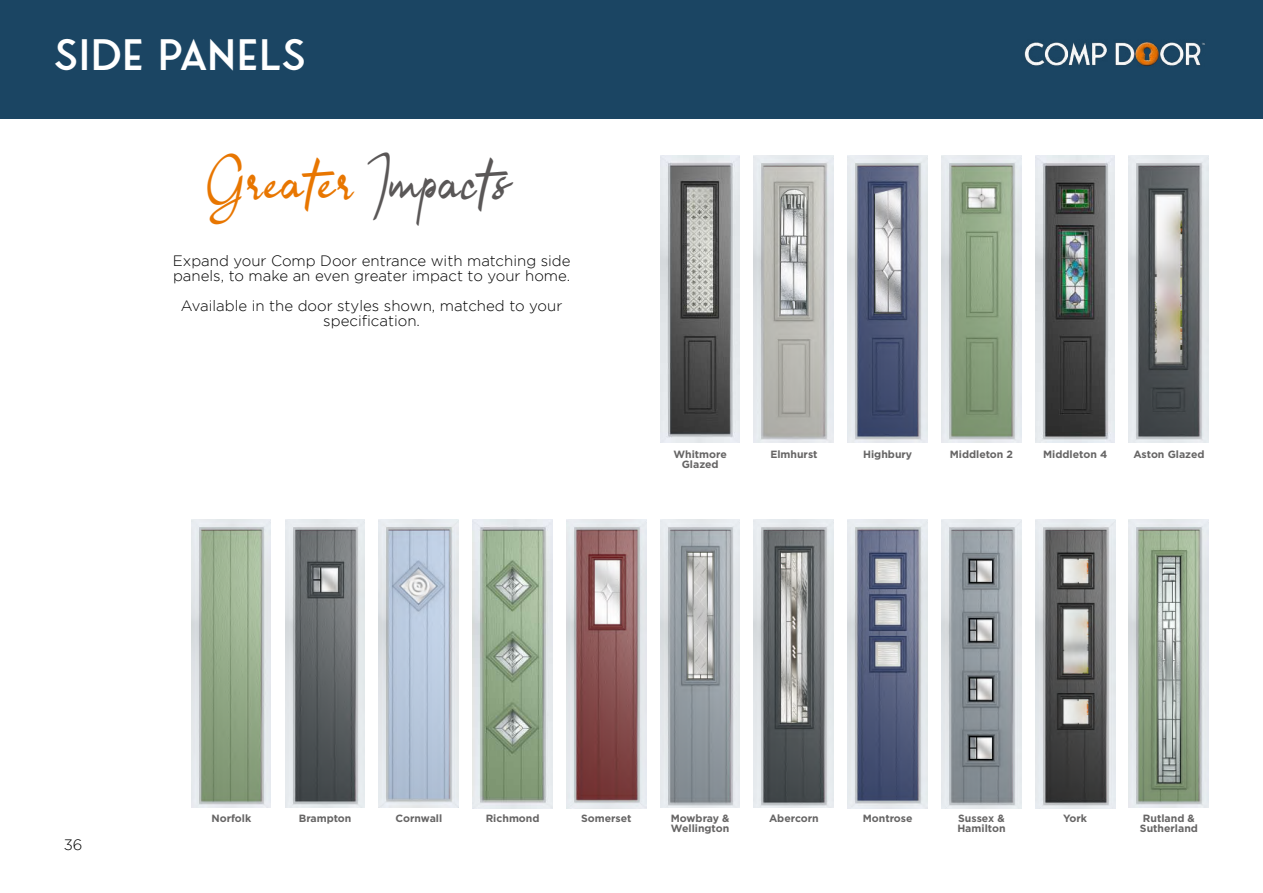
<style>
.page{position:relative;width:1263px;height:893px;background:#fff}
.page>*{position:absolute;margin:0;border:0;box-sizing:border-box;transform-origin:0 0}
.t1{font:300 42px "Fonseca";color:#fff}
.t2{font:40.8px "Bulgatti";letter-spacing:.04em;color:#e87600}
.t3{font:300 15px/15px "Gotham";color:#000}
.t4{font:700 10.5px/10.1px "Gotham";color:#666565}
.s1{color:#5a5757}
</style>
<div class="page">
<div style="left:0;top:0;width:1263px;height:119px;background:#1b4563"></div>
<img style="left:1024px;top:42px;width:181px;height:24px">
<img style="left:660px;top:155px;width:79px;height:288px">
<img style="left:754px;top:155px;width:79px;height:288px">
<img style="left:848px;top:155px;width:79px;height:288px">
<img style="left:941px;top:155px;width:80px;height:288px">
<img style="left:1035px;top:155px;width:80px;height:288px">
<img style="left:1129px;top:155px;width:79px;height:288px">
<img style="left:191px;top:520px;width:80px;height:287px">
<img style="left:285px;top:520px;width:80px;height:287px">
<img style="left:379px;top:520px;width:80px;height:287px">
<img style="left:473px;top:520px;width:79px;height:289px">
<img style="left:660px;top:520px;width:80px;height:287px">
<img style="left:754px;top:520px;width:79px;height:287px">
<img style="left:848px;top:520px;width:79px;height:289px">
<img style="left:941px;top:520px;width:80px;height:289px">
<img style="left:1035px;top:520px;width:80px;height:289px">
<img style="left:1129px;top:520px;width:79px;height:287px">
<img style="left:567px;top:520px;width:79px;height:289px">
<h1 class="t1" style="left:54px;top:30px;width:254px">SIDE PANELS</h1>
<h2 class="t2" style="left:206px;top:164px;width:304px">Greater <span class="s1">Impacts</span></h2>
<h3 class="t3" style="left:173px;top:253px;width:399px">Expand your Comp Door entrance with matching side panels, to make an even greater impact to your home.</h3>
<h3 class="t3" style="left:181px;top:298px;width:383px;text-align:center">Available in the door styles shown, matched to your specification.</h3>
<p class="t4" style="left:673px;top:449px;width:55px;text-align:center">Whitmore<br>Glazed</p>
<p class="t4" style="left:770px;top:449px;width:49px">Elmhurst</p>
<p class="t4" style="left:863px;top:449px;width:51px">Highbury</p>
<p class="t4" style="left:950px;top:449px;width:65px">Middleton 2</p>
<p class="t4" style="left:1043px;top:449px;width:66px">Middleton 4</p>
<p class="t4" style="left:1133px;top:449px;width:73px">Aston Glazed</p>
<h3 class="t3" style="left:64px;top:837px;width:20px">36</h3>
<p class="t4" style="left:211px;top:813px;width:41px">Norfolk</p>
<p class="t4" style="left:299px;top:813px;width:54px">Brampton</p>
<p class="t4" style="left:395px;top:813px;width:48px">Cornwall</p>
<p class="t4" style="left:486px;top:813px;width:55px">Richmond</p>
<p class="t4" style="left:581px;top:813px;width:52px">Somerset</p>
<p class="t4" style="left:671px;top:813px;width:60px">Mowbray &amp;<br>Wellington</p>
<p class="t4" style="left:769px;top:813px;width:51px">Abercorn</p>
<p class="t4" style="left:863px;top:813px;width:51px">Montrose</p>
<p class="t4" style="left:957px;top:813px;width:50px">Sussex &amp;<br>Hamilton</p>
<p class="t4" style="left:1063px;top:813px;width:25px">York</p>
<p class="t4" style="left:1140px;top:813px;width:60px">Rutland &amp;<br>Sutherland</p>
</div>
